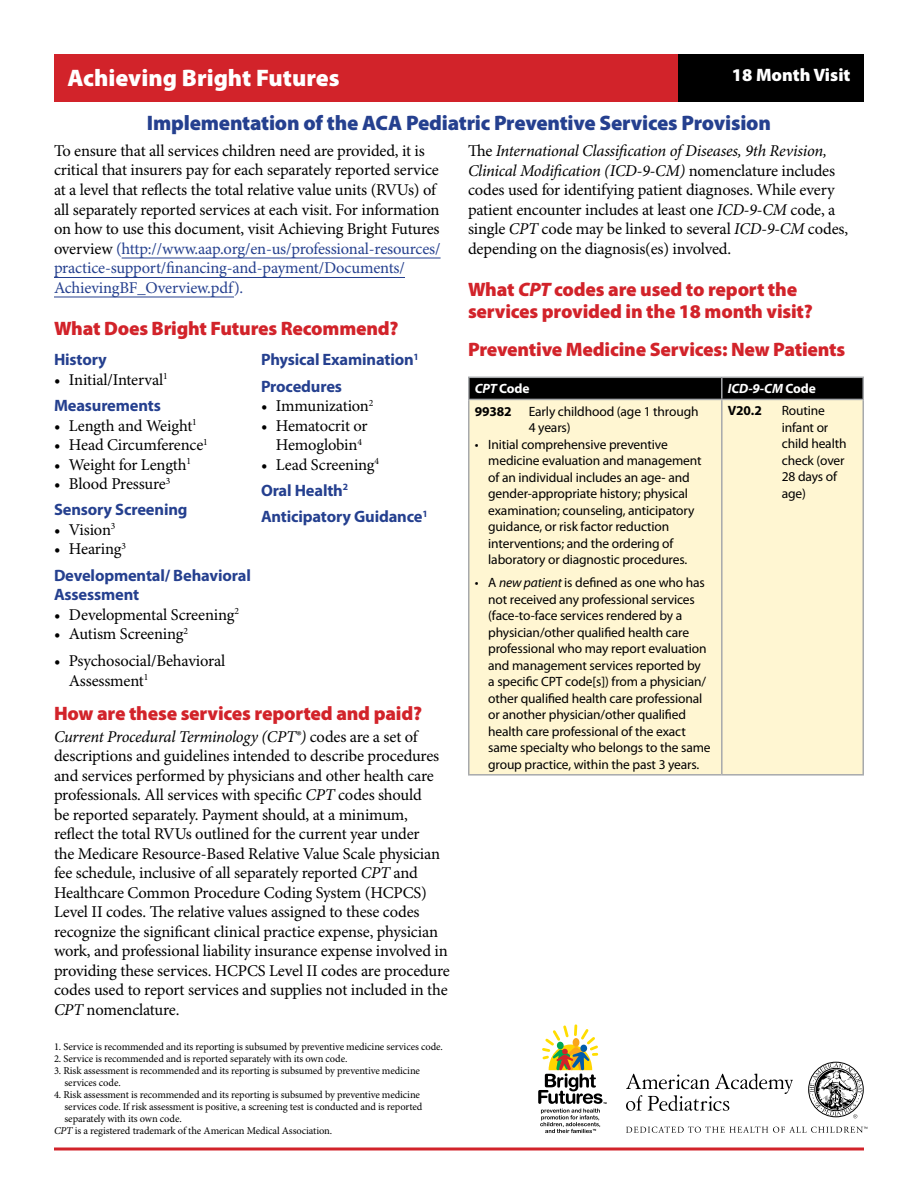
<style>
.page{position:relative;width:918px;height:1188px;background:#fff}
.page>*{position:absolute;margin:0;border:0;box-sizing:border-box;transform-origin:0 0}
.t1{font:900 24px "Myriad Pro";color:#fff}
.t2{font:900 21px "Myriad Pro";letter-spacing:-.01em;color:#25408f}
.t3{font:900 19.5px/22.5px "Myriad Pro";letter-spacing:-.01em;color:#d2232a}
.t4{font:900 18px "Myriad Pro";color:#fff}
.t5{font:16.5px/19.5px "Minion Pro";letter-spacing:-.01em;color:#000}
.t6{font:700 16.5px/26.2px "Myriad Pro";letter-spacing:-.01em;color:#25408f}
.t7{font:13.5px/16.5px "Myriad Pro";letter-spacing:-.01em;color:#000}
.t8{font:italic 700 13.5px "Myriad Pro";color:#fff}
.t9{font:700 13.5px "Myriad Pro";letter-spacing:-.01em;color:#000}
.t10{font:700 13.5px "Myriad Pro";color:#fff}
.t11{font:10.5px/12px "Minion Pro";letter-spacing:-.01em;color:#000}
.t12{font:700 2.55px "Helvetica";color:#000}
.s1{color:#25408f}
.s2{font-style:italic}
.s3{font-style:normal}
</style>
<div class="page">
<svg style="left:538px;top:1024px;width:65px;height:109px"></svg>
<svg style="left:626px;top:1073px;width:167px;height:38px"></svg>
<svg style="left:626px;top:1126px;width:241px;height:7px"></svg>
<svg style="left:809px;top:1063px;width:53px;height:55px"></svg>
<hr style="left:54px;top:1148px;width:810px;height:2px;background:#d2232a">
<hr style="left:122px;top:258px;width:319px;height:1px;background:#25408f">
<hr style="left:54px;top:277px;width:351px;height:1px;background:#25408f">
<hr style="left:54px;top:297px;width:180px;height:1px;background:#25408f">
<svg style="left:470px;top:378px;width:392px;height:21px;background:#020303"></svg>
<div style="left:470px;top:400px;width:392px;height:374px;background:#fff6d2"></div>
<hr style="left:468px;top:377px;width:254px;height:1px;background:#a7a9ac">
<hr style="left:468px;top:378px;width:2px;height:21px;background:#a7a9ac">
<hr style="left:722px;top:377px;width:142px;height:1px;background:#a7a9ac">
<hr style="left:721px;top:378px;width:2px;height:21px;background:#a7a9ac">
<hr style="left:862px;top:378px;width:2px;height:21px;background:#a7a9ac">
<hr style="left:468px;top:399px;width:254px;height:1px;background:#a7a9ac">
<hr style="left:468px;top:400px;width:2px;height:374px;background:#a7a9ac">
<hr style="left:722px;top:399px;width:142px;height:1px;background:#a7a9ac">
<hr style="left:721px;top:400px;width:2px;height:374px;background:#a7a9ac">
<hr style="left:862px;top:400px;width:2px;height:374px;background:#a7a9ac">
<hr style="left:468px;top:774px;width:254px;height:2px;background:#a7a9ac">
<hr style="left:722px;top:774px;width:142px;height:2px;background:#a7a9ac">
<div style="left:54px;top:54px;width:624px;height:48px;background:#d2232a"></div>
<div style="left:678px;top:54px;width:186px;height:48px;background:#000"></div>
<h1 class="t1" style="left:68px;top:64px;width:274px">Achieving Bright Futures</h1>
<p class="t4" style="left:732px;top:65px;width:120px">18 Month Visit</p>
<p class="t2" style="left:147px;top:111px;width:626px">Implementation of the ACA Pediatric Preventive Services Provision</p>
<p class="t5" style="left:54px;top:142px;width:388px">To ensure that all services children need are provided, it is critical that insurers pay for each separately reported service at a level that reflects the total relative value units (RVUs) of all separately reported services at each visit. For information on how to use this document, visit Achieving Bright Futures overview <span class="s1">(http://www.aap.org/en-us/professional-resources/ practice-support/financing-and-payment/Documents/ AchievingBF_Overview.pdf).</span></p>
<p class="t3" style="left:54px;top:317px;width:346px">What Does Bright Futures Recommend?</p>
<p class="t6" style="left:54px;top:347px;width:54px">History</p>
<p class="t5" style="left:54px;top:371px;width:115px">• Initial/Interval<sup>1</sup></p>
<p class="t6" style="left:54px;top:393px;width:108px">Measurements</p>
<p class="t5" style="left:54px;top:416px;width:144px">• Length and Weight<sup>1</sup></p>
<p class="t5" style="left:54px;top:436px;width:155px">• Head Circumference<sup>1</sup></p>
<p class="t5" style="left:54px;top:455px;width:139px">• Weight for Length<sup>1</sup></p>
<p class="t5" style="left:54px;top:475px;width:118px">• Blood Pressure<sup>3</sup></p>
<p class="t6" style="left:54px;top:497px;width:135px">Sensory Screening</p>
<p class="t5" style="left:54px;top:521px;width:63px">• Vision<sup>3</sup></p>
<p class="t5" style="left:54px;top:540px;width:74px">• Hearing<sup>3</sup></p>
<p class="t6" style="left:54px;top:566px;width:198px;line-height:19.5px">Developmental/ Behavioral<br>Assessment</p>
<p class="t5" style="left:54px;top:605px;width:187px">• Developmental Screening<sup>2</sup></p>
<p class="t5" style="left:54px;top:625px;width:136px">• Autism Screening<sup>2</sup></p>
<p class="t5" style="left:69px;top:652px;width:158px;text-indent:-15px">• Psychosocial/Behavioral<br>Assessment<sup>1</sup></p>
<p class="t6" style="left:261px;top:347px;width:159px">Physical Examination<sup>1<br></sup>Procedures</p>
<p class="t5" style="left:261px;top:397px;width:114px">• Immunization<sup>2</sup></p>
<p class="t5" style="left:261px;top:416px;width:108px;text-align:center">• Hematocrit or<br>Hemoglobin<sup>4</sup></p>
<p class="t5" style="left:261px;top:455px;width:120px">• Lead Screening<sup>4</sup></p>
<p class="t6" style="left:261px;top:477px;width:168px">Oral Health<sup>2<br></sup>Anticipatory Guidance<sup>1</sup></p>
<p class="t3" style="left:54px;top:702px;width:370px">How are these services reported and paid?</p>
<p class="t5" style="left:54px;top:727px;width:397px"><span class="s2">Current Procedural Terminology (CPT®)</span> codes are a set of descriptions and guidelines intended to describe procedures and services performed by physicians and other health care professionals. All services with specific <span class="s2">CPT</span> codes should<br>be reported separately. Payment should, at a minimum, reflect the total RVUs outlined for the current year under<br>the Medicare Resource-Based Relative Value Scale physician fee schedule, inclusive of all separately reported <span class="s2">CPT</span> and Healthcare Common Procedure Coding System (HCPCS)<br>Level II codes. The relative values assigned to these codes recognize the significant clinical practice expense, physician work, and professional liability insurance expense involved in providing these services. HCPCS Level II codes are procedure codes used to report services and supplies not included in the <span class="s2">CPT</span> nomenclature.</p>
<p class="t11" style="left:54px;top:1041px;width:390px">1. Service is recommended and its reporting is subsumed by preventive medicine services code.</p>
<p class="t11" style="left:54px;top:1053px;width:295px">2. Service is recommended and is reported separately with its own code.</p>
<p class="t11" style="left:64px;top:1065px;width:357px;text-indent:-10px">3. Risk assessment is recommended and its reporting is subsumed by preventive medicine services code.</p>
<p class="t11" style="left:54px;top:1089px;width:368px">4. Risk assessment is recommended and its reporting is subsumed by preventive medicine</p>
<p class="t11" style="left:64px;top:1101px;width:359px">services code. If risk assessment is positive, a screening test is conducted and is reported</p>
<p class="t11" style="left:64px;top:1113px;width:119px">separately with its own code.</p>
<p class="t11" style="left:54px;top:1125px;width:280px"><span class="s2">CPT</span> is a registered trademark of the American Medical Association.</p>
<p class="t5" style="left:468px;top:142px;width:382px">The <span class="s2">International Classification of Diseases, 9th Revision, Clinical Modification (ICD-9-CM)</span> nomenclature includes codes used for identifying patient diagnoses. While every patient encounter includes at least one <span class="s2">ICD-9-CM</span> code, a single <span class="s2">CPT</span> code may be linked to several <span class="s2">ICD-9-CM</span> codes, depending on the diagnosis(es) involved.</p>
<p class="t3" style="left:468px;top:278px;width:346px">What <span class="s2">CPT</span> codes are used to report the services provided in the 18 month visit?</p>
<p class="t3" style="left:468px;top:338px;width:379px">Preventive Medicine Services: New Patients</p>
<p class="t10" style="left:475px;top:381px;width:56px"><span class="s2">CPT</span> Code</p>
<p class="t8" style="left:728px;top:381px;width:90px">ICD-9-CM <span class="s3">Code</span></p>
<p class="t9" style="left:475px;top:403px;width:38px">99382</p>
<p class="t7" style="left:529px;top:403px;width:171px">Early childhood (age 1 through<br>4 years)</p>
<p class="t7" style="left:488px;top:436px;width:215px;text-indent:-14px">• Initial comprehensive preventive medicine evaluation and management of an individual includes an age- and gender-appropriate history; physical examination; counseling, anticipatory guidance, or risk factor reduction interventions; and the ordering of laboratory or diagnostic procedures.</p>
<p class="t7" style="left:488px;top:575px;width:224px;text-indent:-14px">• A <span class="s2">new patient</span> is defined as one who has not received any professional services (face-to-face services rendered by a physician/other qualified health care professional who may report evaluation and management services reported by a specific CPT code[s]) from a physician/ other qualified health care professional or another physician/other qualified health care professional of the exact same specialty who belongs to the same group practice, within the past 3 years.</p>
<p class="t9" style="left:728px;top:403px;width:36px">V20.2</p>
<p class="t7" style="left:782px;top:403px;width:66px">Routine infant or child health check (over<br>28 days of age)</p>
<p class="t12" style="left:603px;top:1101px;width:5px">TM</p>
</div>
